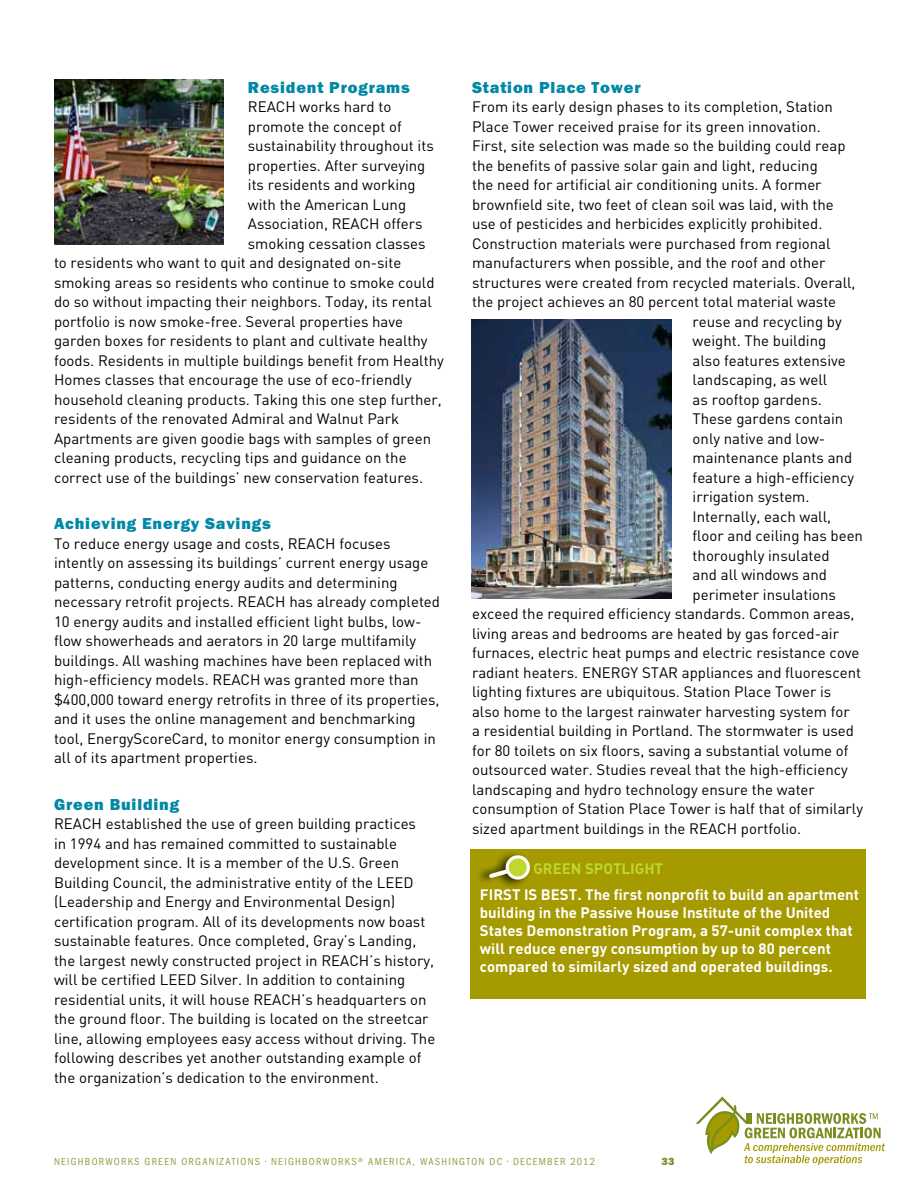
<style>
.page{position:relative;width:918px;height:1188px;background:#fff}
.page>*{position:absolute;margin:0;border:0;box-sizing:border-box;transform-origin:0 0}
.t1{font:16.5px "Franklin Gothic FS Hvy";letter-spacing:.05em;color:#0088a5}
.t2{font:15px/19.5px "DIN";color:#000}
.t3{font:700 15px/18px "DIN";color:#fff}
.t4{font:700 15px "DIN";color:#bfd730}
.t5{font:condensed 10.5px "Franklin Gothic";letter-spacing:.12em;color:#90a246}
.t6{font:800 10.5px "Franklin Gothic";color:#788e1e}
</style>
<div class="page">
<svg style="left:696px;top:1097px;width:189px;height:68px"></svg>
<div style="left:470px;top:850px;width:396px;height:149px;background:#a59a00"></div>
<img style="left:55px;top:79px;width:169px;height:166px">
<div style="left:493px;top:850px;width:40px;height:40px;background:#000;opacity:.75"></div>
<div style="left:475px;top:863px;width:32px;height:21px;background:#000;opacity:.75"></div>
<svg style="left:486px;top:853px;width:46px;height:28px"></svg>
<img style="left:471px;top:320px;width:201px;height:278px">
<p class="t1" style="left:248px;top:78px;width:164px">Resident Programs</p>
<p class="t2" style="left:248px;top:97px;width:145px">REACH works hard to</p>
<p class="t2" style="left:248px;top:116px;width:155px">promote the concept of</p>
<p class="t2" style="left:248px;top:136px;width:187px">sustainability throughout its</p>
<p class="t2" style="left:248px;top:155px;width:179px">properties. After surveying</p>
<p class="t2" style="left:248px;top:175px;width:169px">its residents and working</p>
<p class="t2" style="left:248px;top:194px;width:160px">with the American Lung</p>
<p class="t2" style="left:248px;top:214px;width:176px">Association, REACH offers</p>
<p class="t2" style="left:248px;top:233px;width:179px">smoking cessation classes</p>
<p class="t2" style="left:54px;top:253px;width:349px">to residents who want to quit and designated on-site</p>
<p class="t2" style="left:54px;top:272px;width:382px">smoking areas so residents who continue to smoke could</p>
<p class="t2" style="left:54px;top:292px;width:379px">do so without impacting their neighbors. Today, its rental</p>
<p class="t2" style="left:54px;top:311px;width:351px">portfolio is now smoke-free. Several properties have</p>
<p class="t2" style="left:54px;top:331px;width:375px">garden boxes for residents to plant and cultivate healthy</p>
<p class="t2" style="left:54px;top:350px;width:391px">foods. Residents in multiple buildings benefit from Healthy</p>
<p class="t2" style="left:54px;top:370px;width:359px">Homes classes that encourage the use of eco-friendly</p>
<p class="t2" style="left:54px;top:389px;width:389px">household cleaning products. Taking this one step further,</p>
<p class="t2" style="left:54px;top:409px;width:347px">residents of the renovated Admiral and Walnut Park</p>
<p class="t2" style="left:54px;top:428px;width:379px">Apartments are given goodie bags with samples of green</p>
<p class="t2" style="left:54px;top:448px;width:354px">cleaning products, recycling tips and guidance on the</p>
<p class="t2" style="left:54px;top:467px;width:371px">correct use of the buildings’ new conservation features.</p>
<p class="t1" style="left:54px;top:514px;width:218px">Achieving Energy Savings</p>
<p class="t2" style="left:54px;top:533px;width:388px">To reduce energy usage and costs, REACH focuses intently on assessing its buildings’ current energy usage patterns, conducting energy audits and determining necessary retrofit projects. REACH has already completed 10 energy audits and installed efficient light bulbs, low&shy;flow showerheads and aerators in 20 large multifamily buildings. All washing machines have been replaced with high-efficiency models. REACH was granted more than $400,000 toward energy retrofits in three of its properties, and it uses the online management and benchmarking tool, EnergyScoreCard, to monitor energy consumption in all of its apartment properties.</p>
<p class="t1" style="left:54px;top:795px;width:127px">Green Building</p>
<p class="t2" style="left:54px;top:814px;width:383px">REACH established the use of green building practices<br>in 1994 and has remained committed to sustainable development since. It is a member of the U .S. Green Building Council, the administrative entity of the LEED (Leadership and Energy and Environmental Design) certification program. All of its developments now boast sustainable features. Once completed, Gray’s Landing, the largest newly constructed project in REACH’s history, will be certified LEED Silver. I n addition to containing residential units, it will house REACH’s headquarters on the ground floor. The building is located on the streetcar line, allowing employees easy access without driving. The following describes yet another outstanding example of the organization’s dedication to the environment.</p>
<p class="t1" style="left:472px;top:78px;width:170px">Station Place Tower</p>
<p class="t2" style="left:472px;top:97px;width:362px">From its early design phases to its completion, Station</p>
<p class="t2" style="left:472px;top:116px;width:350px">Place Tower received praise for its green innovation.</p>
<p class="t2" style="left:472px;top:136px;width:375px">First, site selection was made so the building could reap</p>
<p class="t2" style="left:472px;top:155px;width:347px">the benefits of passive solar gain and light, reducing</p>
<p class="t2" style="left:472px;top:175px;width:351px">the need for artificial air conditioning units. A former</p>
<p class="t2" style="left:472px;top:194px;width:363px">brownfield site, two feet of clean soil was laid, with the</p>
<p class="t2" style="left:472px;top:214px;width:352px">use of pesticides and herbicides explicitly prohibited.</p>
<p class="t2" style="left:472px;top:233px;width:360px">Construction materials were purchased from regional</p>
<p class="t2" style="left:472px;top:253px;width:355px">manufacturers when possible, and the roof and other</p>
<p class="t2" style="left:472px;top:272px;width:385px">structures were created from recycled materials. Overall,</p>
<p class="t2" style="left:472px;top:292px;width:366px">the project achieves an 80 percent total material waste</p>
<p class="t2" style="left:693px;top:311px;width:151px">reuse and recycling by</p>
<p class="t2" style="left:693px;top:331px;width:135px">weight. The building</p>
<p class="t2" style="left:693px;top:350px;width:155px">also features extensive</p>
<p class="t2" style="left:693px;top:370px;width:136px">landscaping, as well</p>
<p class="t2" style="left:693px;top:389px;width:131px">as rooftop gardens.</p>
<p class="t2" style="left:693px;top:409px;width:152px">These gardens contain</p>
<p class="t2" style="left:693px;top:428px;width:134px">only native and low-</p>
<p class="t2" style="left:693px;top:448px;width:161px">maintenance plants and</p>
<p class="t2" style="left:693px;top:467px;width:163px">feature a high-efficiency</p>
<p class="t2" style="left:693px;top:487px;width:118px">irrigation system.</p>
<p class="t2" style="left:693px;top:506px;width:140px">I nternally, each wall,</p>
<p class="t2" style="left:693px;top:526px;width:172px">floor and ceiling has been</p>
<p class="t2" style="left:693px;top:545px;width:139px">thoroughly insulated</p>
<p class="t2" style="left:693px;top:565px;width:136px">and all windows and</p>
<p class="t2" style="left:693px;top:584px;width:145px">perimeter insulations</p>
<p class="t2" style="left:472px;top:604px;width:384px">exceed the required efficiency standards. Common areas,</p>
<p class="t2" style="left:472px;top:623px;width:369px">living areas and bedrooms are heated by gas forced-air</p>
<p class="t2" style="left:472px;top:643px;width:389px">furnaces, electric heat pumps and electric resistance cove</p>
<p class="t2" style="left:472px;top:662px;width:121px">radiant heaters. ENERGY</p>
<p class="t2" style="left:472px;top:662px;width:393px;text-indent:170px">STAR appliances and fluorescent lighting fixtures are ubiquitous. Station Place Tower is<br>also home to the largest rainwater harvesting system for<br>a residential building in Portland. The stormwater is used for 80 toilets on six floors, saving a substantial volume of outsourced water. Studies reveal that the high-efficiency landscaping and hydro technology ensure the water consumption of Station Place Tower is half that of similarly sized apartment buildings in the REACH portfolio.</p>
<p class="t4" style="left:533px;top:858px;width:131px">Green spotlight</p>
<p class="t3" style="left:480px;top:885px;width:381px">First is best. The first nonprofit to build an apartment building in the Passive House I nstitute of the United States Demonstration Program, a 57-unit complex that will reduce energy consumption by up to 80 percent compared to similarly sized and operated buildings.</p>
<p class="t5" style="left:54px;top:1156px;width:474px">NEIGHBORWORKS GREEN ORGAN IZATIONS • NEIGHBORWORKS® AMERICA, WASHINGTON DC • DECEMB</p>
<p class="t5" style="left:554px;top:1156px;width:43px">ER 2012</p>
<p class="t6" style="left:662px;top:1156px;width:14px">33</p>
</div>
